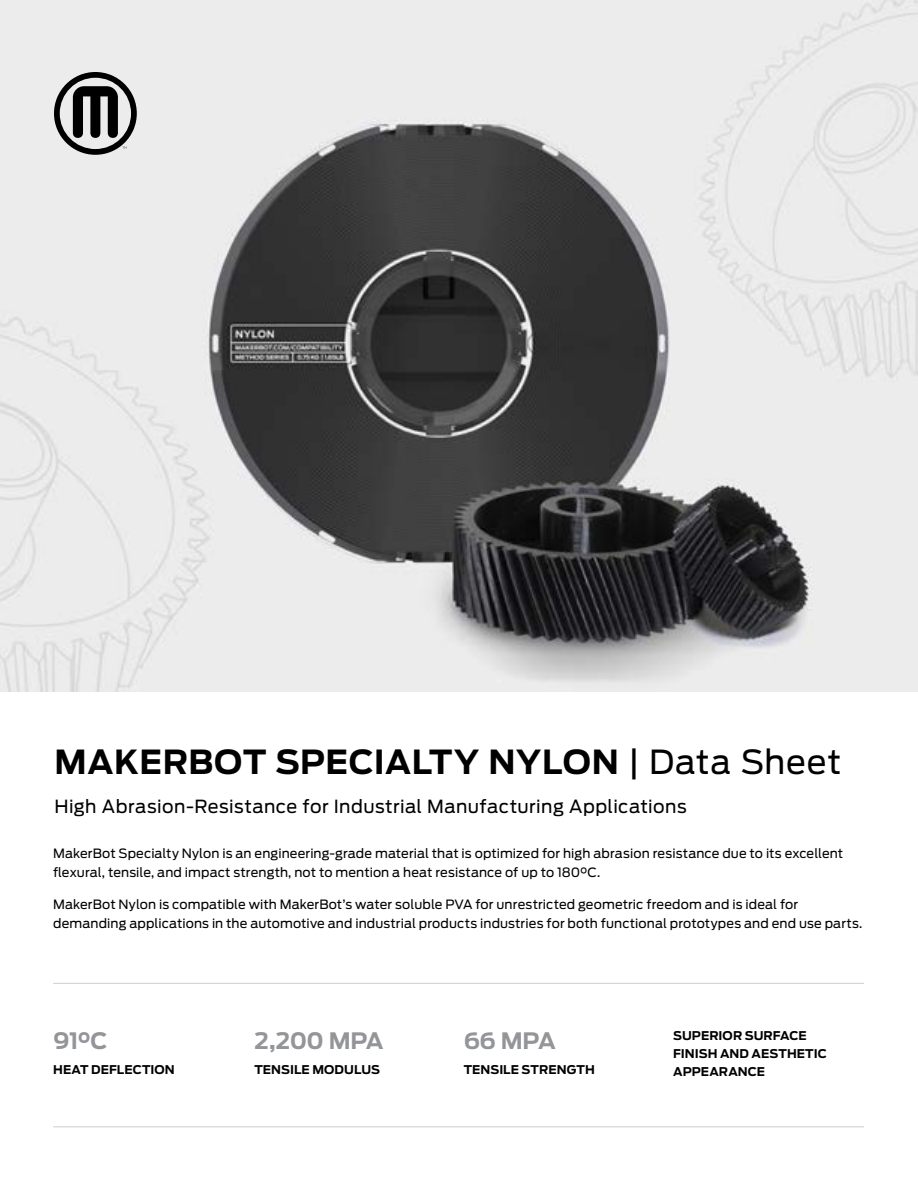
<style>
.page{position:relative;width:918px;height:1188px;background:#fff}
.page>*{position:absolute;margin:0;border:0;box-sizing:border-box;transform-origin:0 0}
.t1{font:700 33px "Antenna";letter-spacing:.015em;color:#000}
.t2{font:700 22.5px "Antenna";letter-spacing:-.02em;color:#939598}
.t3{font:18px "Antenna";letter-spacing:.025em;color:#000}
.t4{font:12.75px/19.5px "Antenna";letter-spacing:.01em;color:#000}
.t5{font:700 12px/18px "Antenna";letter-spacing:.005em;color:#000}
.s1{font-weight:400}
</style>
<div class="page">
<img style="left:0;top:0;width:918px;height:691px">
<svg style="left:54px;top:72px;width:83px;height:83px"></svg>
<hr style="left:53px;top:983px;width:811px;height:1px;background:#d1d3d4">
<hr style="left:53px;top:1126px;width:811px;height:1px;background:#d1d3d4">
<h1 class="t1" style="left:55px;top:743px;width:788px">MAKERBOT SPECIALTY NYLON <span class="s1">| Data Sheet</span></h1>
<h3 class="t3" style="left:55px;top:795px;width:634px">High Abrasion-Resistance for Industrial Manufacturing Applications</h3>
<p class="t4" style="left:53px;top:843px;width:792px">MakerBot Specialty Nylon is an engineering-grade material that is optimized for high abrasion resistance due to its excellent flexural, tensile, and impact strength, not to mention a heat resistance of up to 180°C.</p>
<p class="t4" style="left:53px;top:894px;width:811px">MakerBot Nylon is compatible with MakerBot’s water soluble PVA for unrestricted geometric freedom and is ideal for demanding applications in the automotive and industrial products industries for both functional prototypes and end use parts.</p>
<h2 class="t2" style="left:53px;top:1027px;width:56px">91°C</h2>
<p class="t5" style="left:53px;top:1060px;width:123px">HEAT DEFLECTION</p>
<h2 class="t2" style="left:254px;top:1027px;width:131px">2,200 MPA</h2>
<p class="t5" style="left:254px;top:1060px;width:127px">TENSILE MODULUS</p>
<h2 class="t2" style="left:464px;top:1027px;width:94px">66 MPA</h2>
<p class="t5" style="left:464px;top:1060px;width:133px">TENSILE STRENGTH</p>
<p class="t5" style="left:673px;top:1027px;width:155px">SUPERIOR SURFACE<br>FINISH AND AESTHETIC<br>APPEARANCE</p>
</div>
